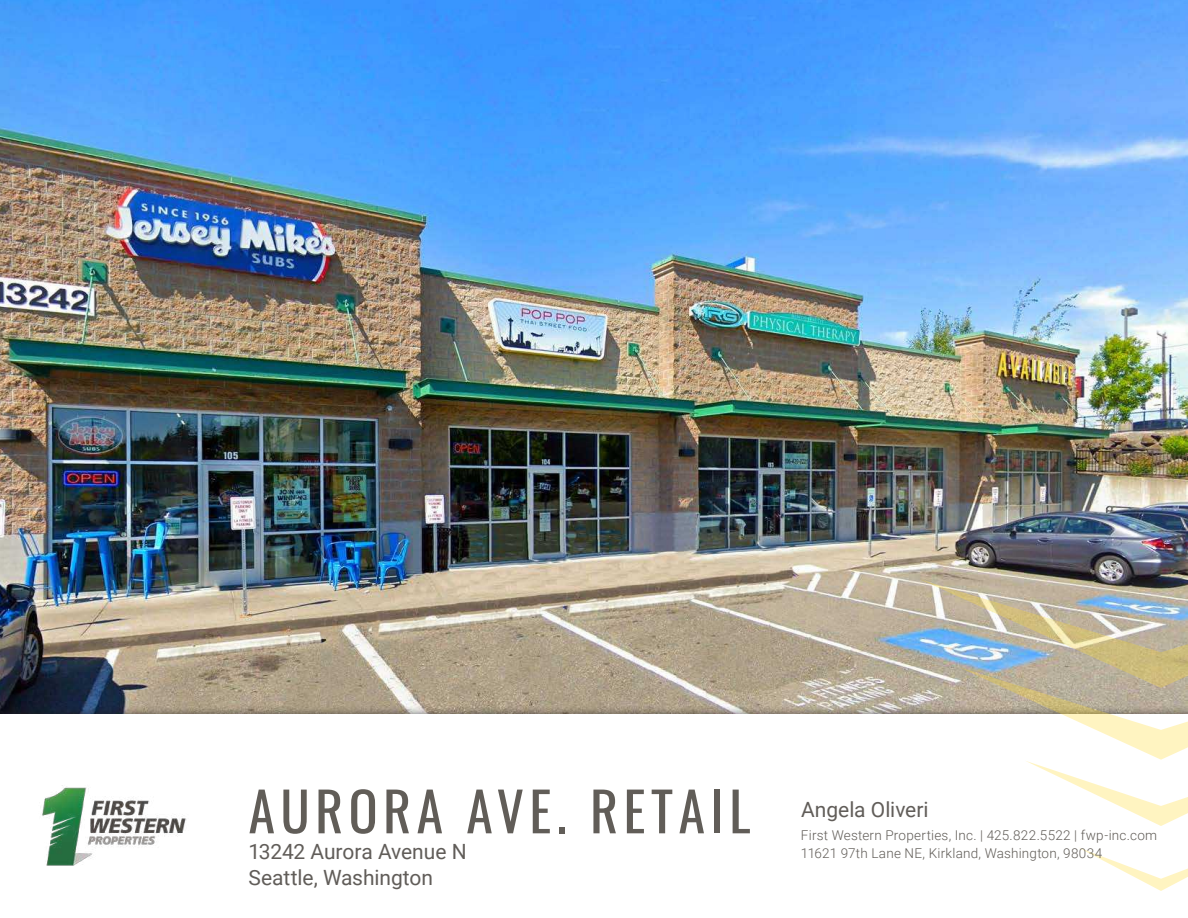
<style>
.page{position:relative;width:1188px;height:918px;background:#fff}
.page>*{position:absolute;margin:0;border:0;box-sizing:border-box;transform-origin:0 0}
.t1{font:54px "Oswald";letter-spacing:.1em;color:#615d58}
.Property_Address{font:21px "Roboto";letter-spacing:-.005em;color:#615d59}
.t2{font:300 13.5px "Roboto";letter-spacing:.015em;color:#615d58}
</style>
<div class="page">
<img style="left:0;top:0;width:1188px;height:705px">
<div style="left:0;top:705px;width:1188px;height:213px;background:#231f20;opacity:.75"></div>
<div style="left:0;top:715px;width:1188px;height:203px;background:#fff"></div>
<svg style="left:920px;top:579px;width:268px;height:247px"></svg>
<svg style="left:1080px;top:848px;width:108px;height:43px"></svg>
<img style="left:42px;top:785px;width:145px;height:81px">
<p class="t1" style="left:248px;top:763px;width:504px">AURORA AVE. RETAIL</p>
<p class="Property_Address" style="left:248px;top:837px;width:220px">13242 Aurora Avenue N</p>
<p class="Property_Address" style="left:248px;top:862px;width:186px">Seattle, Washington</p>
<p class="Property_Address" style="left:801px;top:795px;width:129px">Angela Oliveri</p>
<p class="t2" style="left:801px;top:826px;width:358px">First Western Properties, Inc. | 425.822.5522 | fwp-inc.com</p>
<p class="t2" style="left:801px;top:844px;width:303px">11621 97th Lane NE, Kirkland, Washington, 98034</p>
</div>
